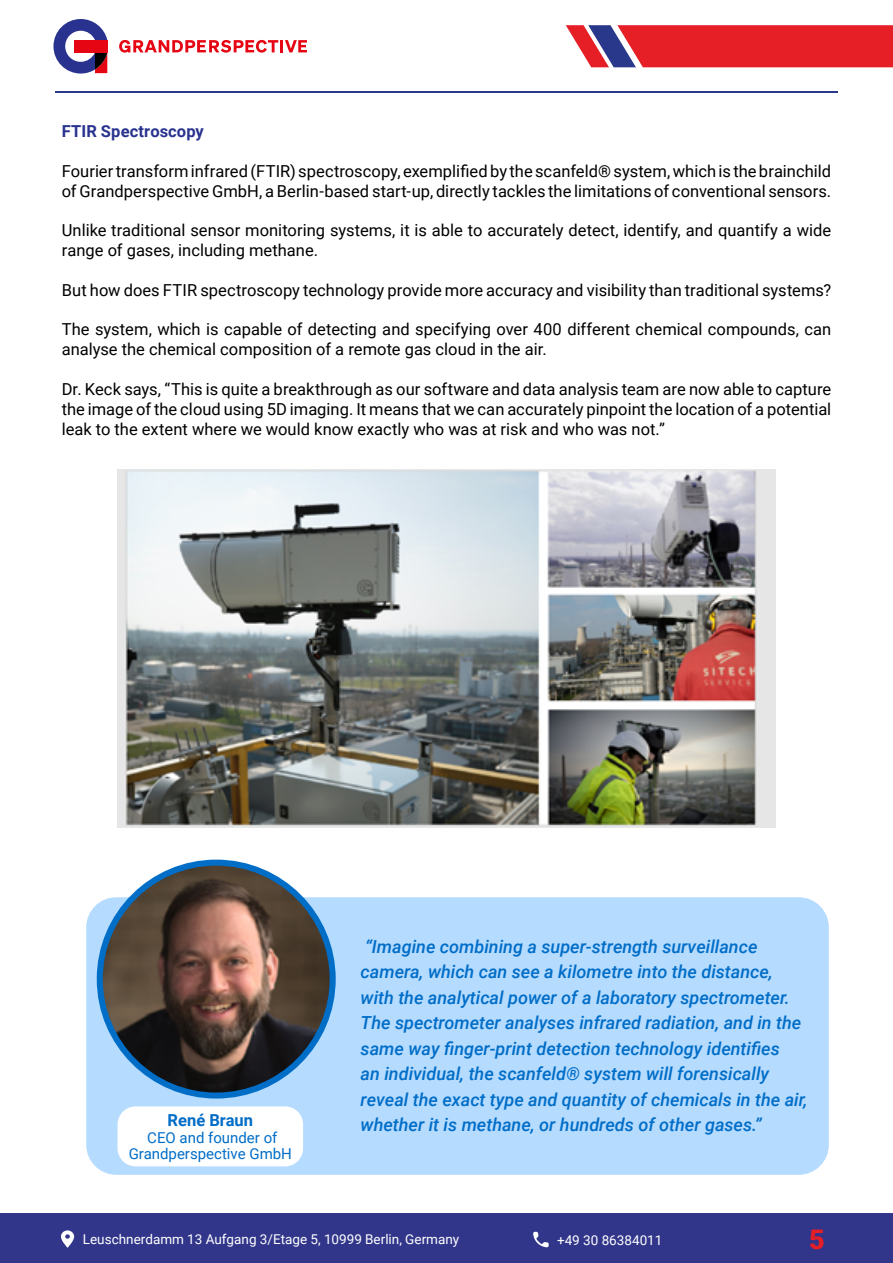
<style>
.page{position:relative;width:893px;height:1263px;background:#fff}
.page>*{position:absolute;margin:0;border:0;box-sizing:border-box;transform-origin:0 0}
.t1{font:900 27px "Roboto";color:#e61e26}
.t2{font:italic 500 18px/25.5px "Roboto";color:#006dc7}
.t3{font:16.5px/19.8px "Roboto";color:#000}
.t4{font:700 16.5px "Roboto";letter-spacing:.005em;color:#29338f}
.t5{font:700 16.5px "Roboto";color:#006dc7}
.t6{font:15px/16.5px "Roboto";color:#006dc7;text-align:center}
.t7{font:13.5px "Roboto";color:#fff}
</style>
<div class="page">
<div style="left:0;top:1213px;width:893px;height:50px;background:#31368a"></div>
<svg style="left:566px;top:25px;width:327px;height:42px"></svg>
<svg style="left:119px;top:40px;width:188px;height:13px"></svg>
<svg style="left:53px;top:19px;width:54px;height:55px"></svg>
<div style="left:74px;top:40px;width:33px;height:12px;background:#e60512"></div>
<hr style="left:55px;top:91px;width:782px;height:2px;background:#293a8b">
<svg style="left:533px;top:1232px;width:16px;height:15px"></svg>
<svg style="left:61px;top:1230px;width:13px;height:18px"></svg>
<div style="left:86px;top:897px;width:743px;height:278px;background:#b5dbff;border-radius:30px"></div>
<div style="left:118px;top:1106px;width:185px;height:60px;background:#fff;border-radius:18px"></div>
<div style="left:97px;top:860px;width:239px;height:238px;background:#006dc7;border-radius:50%"></div>
<img style="left:103px;top:866px;width:227px;height:226px;border-radius:113px">
<img style="left:118px;top:469px;width:657px;height:359px">
<p class="t4" style="left:62px;top:120px;width:144px">FTIR Spectroscopy</p>
<p class="t3" style="left:62px;top:161px;width:771px">Fourier transform infrared (FTIR) spectroscopy, exemplified by the scanfeld® system, which is the brainchild of Grandperspective GmbH, a Berlin-based start-up, directly tackles the limitations of conventional sensors.</p>
<p class="t3" style="left:62px;top:220px;width:771px">Unlike traditional sensor monitoring systems, it is able to accurately detect, identify, and quantify a wide range of gases, including methane.</p>
<p class="t3" style="left:62px;top:279px;width:771px">But how does FTIR spectroscopy technology provide more accuracy and visibility than traditional systems?</p>
<p class="t3" style="left:62px;top:319px;width:771px">The system, which is capable of detecting and specifying over 400 different chemical compounds, can analyse the chemical composition of a remote gas cloud in the air.</p>
<p class="t3" style="left:62px;top:378px;width:771px;text-align:justify">Dr. Keck says, “This is quite a breakthrough as our software and data analysis team are now able to capture the image of the cloud using 5D imaging. It means that we can accurately pinpoint the location of a potential leak to the extent where we would know exactly who was at risk and who was not.”</p>
<p class="t2" style="left:361px;top:933px;width:448px">“Imagine combining a super-strength surveillance camera, which can see a kilometre into the distance, with the analytical power of a laboratory spectrometer.<br>The spectrometer analyses infrared radiation, and in the same way finger-print detection technology identifies<br>an individual, the scanfeld® system will forensically reveal the exact type and quantity of chemicals in the air,</p>
<p class="t5" style="left:168px;top:1109px;width:87px">René Braun</p>
<p class="t2" style="left:361px;top:1111px;width:402px">whether it is methane, or hundreds of other gases.”</p>
<p class="t6" style="left:129px;top:1128px;width:165px">CEO and founder of<br>Grandperspective GmbH</p>
<p class="t7" style="left:83px;top:1230px;width:378px">Leuschnerdamm 13 Aufgang 3/Etage 5, 10999 Berlin, Germany</p>
<p class="t7" style="left:557px;top:1230px;width:107px">+49 30 86384011</p>
<h1 class="t1" style="left:809px;top:1221px;width:17px">5</h1>
</div>
